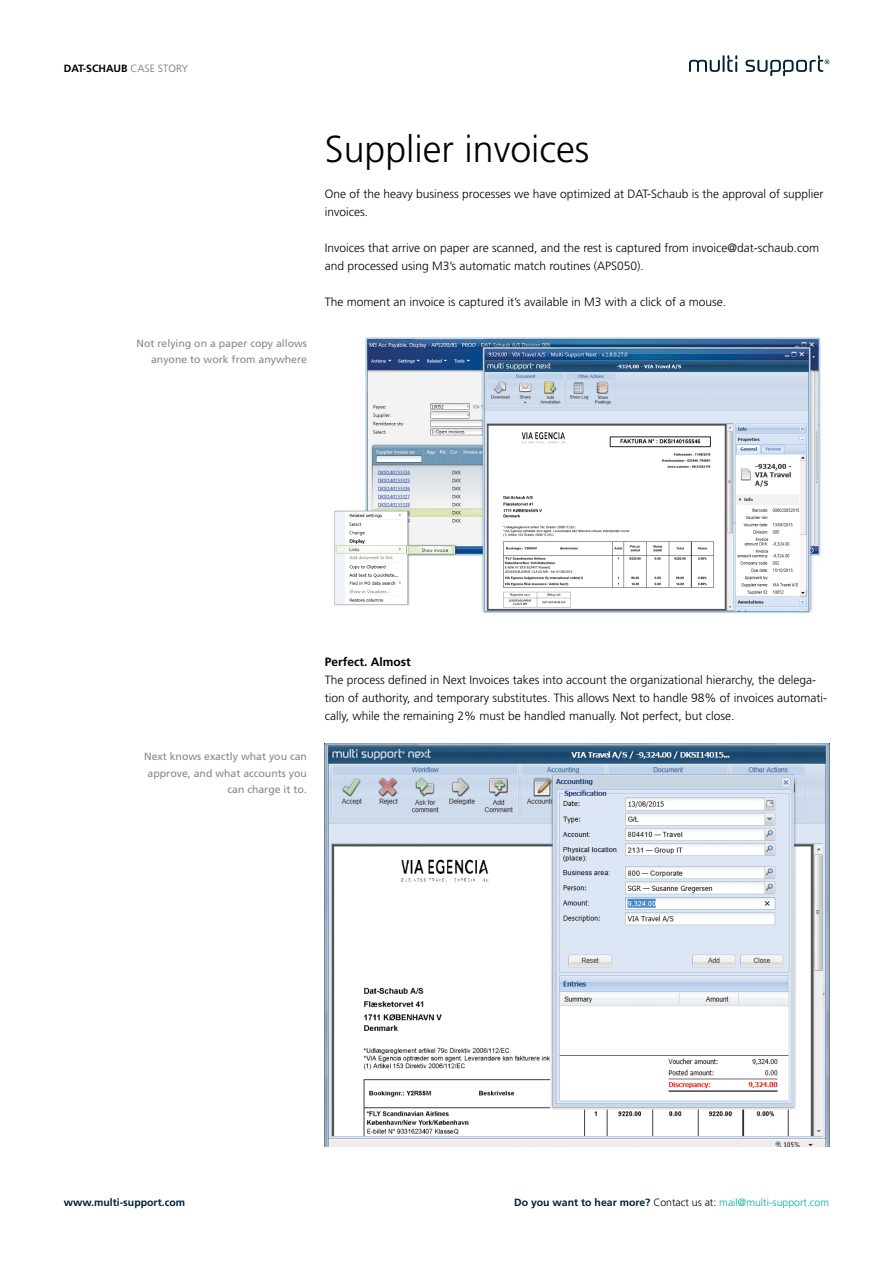
<style>
.page{position:relative;width:893px;height:1263px;background:#fff}
.page>*{position:absolute;margin:0;border:0;box-sizing:border-box;transform-origin:0 0}
.t1{font:300 37.5px "Frutiger LT Std";color:#000}
.t2{font:300 12px/18px "Frutiger LT Std";color:#000}
.t3{font:700 12px "Frutiger LT Std";color:#000}
.t4{font:10.5px/16.5px "Frutiger LT Std";color:#878787;text-align:right}
.t5{font:300 10.5px "Frutiger LT Std";color:#00aba0}
.t6{font:700 10.5px "Frutiger LT Std";color:#002034}
.t7{font:700 10.5px "Frutiger LT Std";color:#000}
.s1{font-weight:300;color:#706f6f}
.s2{font-weight:700;color:#002034}
.s3{color:#000}
</style>
<div class="page">
<svg style="left:689px;top:55px;width:48px;height:17px"></svg>
<svg style="left:745px;top:55px;width:84px;height:21px"></svg>
<img style="left:325px;top:743px;width:504px;height:404px">
<img style="left:334px;top:337px;width:487px;height:277px">
<p class="t7" style="left:64px;top:62px;width:126px">DAT-SCHAUB <span class="s1">CASE STORY</span></p>
<p class="t4" style="left:137px;top:335px;width:172px">Not relying on a paper copy allows anyone to work from anywhere</p>
<h1 class="t1" style="left:325px;top:128px;width:266px">Supplier invoices</h1>
<p class="t2" style="left:325px;top:185px;width:500px">One of the heavy business processes we have optimized at DAT-Schaub is the approval of supplier invoices.</p>
<p class="t2" style="left:325px;top:239px;width:496px">Invoices that arrive on paper are scanned, and the rest is captured from invoice@dat-schaub.com and processed using M3’s automatic match routines (APS050).</p>
<p class="t2" style="left:325px;top:293px;width:403px">The moment an invoice is captured it’s available in M3 with a click of a mouse.</p>
<p class="t4" style="left:144px;top:748px;width:164px">Next knows exactly what you can approve, and what accounts you can charge it to.</p>
<p class="t3" style="left:325px;top:655px;width:88px">Perfect. Almost</p>
<p class="t2" style="left:325px;top:671px;width:504px">The process defined in Next Invoices takes into account the organizational hierarchy, the delega&shy;tion of authority, and temporary substitutes. This allows Next to handle 98% of invoices automati&shy;cally, while the remaining 2% must be handled manually. Not perfect, but close.</p>
<p class="t6" style="left:64px;top:1196px;width:123px">www.multi-support.com</p>
<p class="t5" style="left:514px;top:1196px;width:317px"><span class="s2">Do you want to hear more?</span> <span class="s3">Contact us at:</span> mail@multi-support.com</p>
</div>
